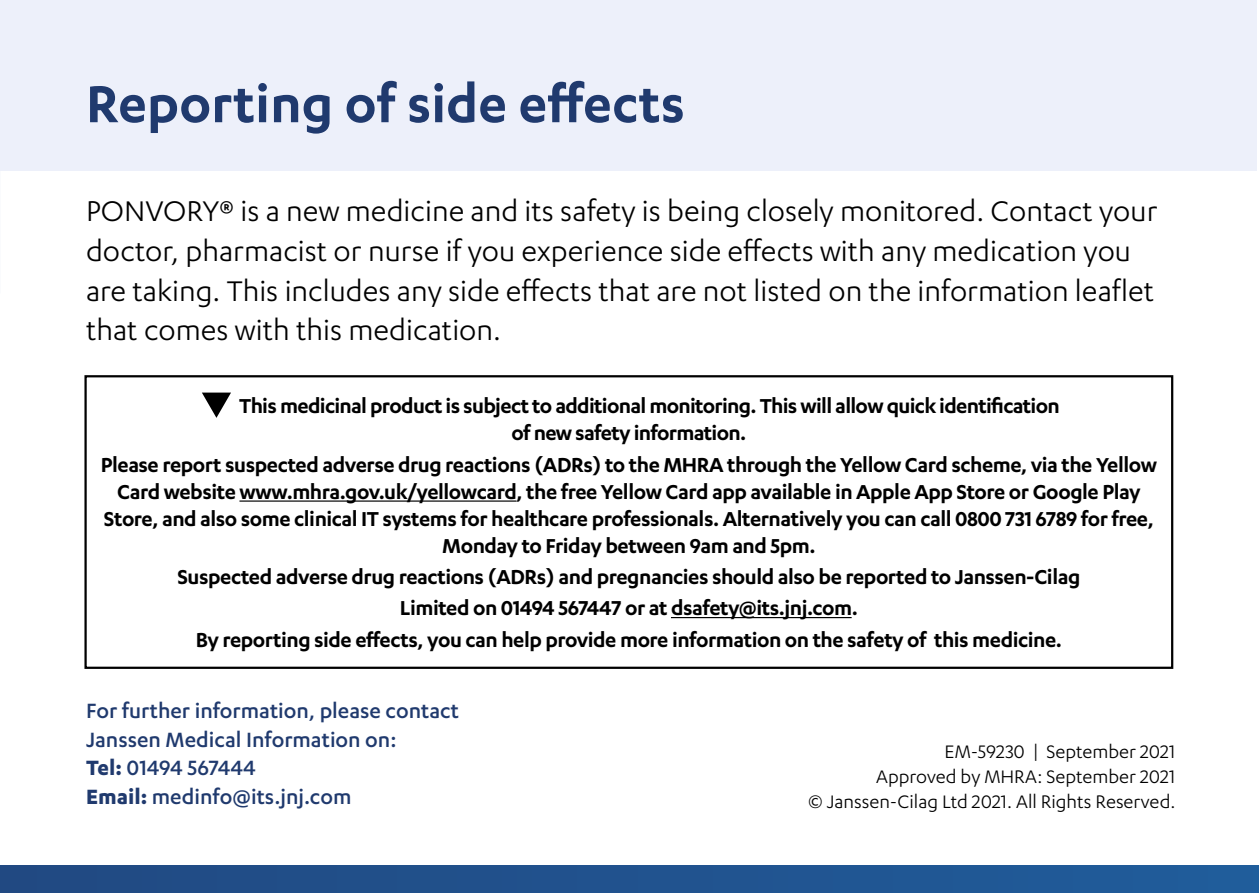
<style>
.page{position:relative;width:1259px;height:893px;background:#fff}
.page>*{position:absolute;margin:0;border:0;box-sizing:border-box;transform-origin:0 0}
.t1{font:600 60px "Karbon";color:#203a6e}
.t2{font:33px/39.6px "Karbon";color:#000}
.t3{font:500 24px/28.8px "Karbon";color:#203a6e}
.t4{font:600 23.4px/27px "Karbon";letter-spacing:-.02em;color:#000;text-align:center}
.t5{font:21px/25.2px "Karbon";color:#000;text-align:right}
.s1{font-weight:700}
</style>
<div class="page">
<div style="left:0;top:0;width:1256px;height:170px;background:#edf0fa"></div>
<div style="left:0;top:865px;width:1259px;height:28px;background:#21528e"></div>
<hr style="left:239px;top:500px;width:277px;height:2px;background:#000">
<hr style="left:671px;top:617px;width:180px;height:1px;background:#000">
<div style="left:84px;top:375px;width:1089px;height:294px;border:2px solid #000"></div>
<svg style="left:202px;top:393px;width:29px;height:25px"></svg>
<h1 class="t1" style="left:86px;top:70px;width:600px">Reporting of side effects</h1>
<p class="t2" style="left:86px;top:191px;width:1073px">PONVORY® is a new medicine and its safety is being closely monitored. Contact your doctor, pharmacist or nurse if you experience side effects with any medication you are taking. This includes any side effects that are not listed on the information leaflet that comes with this medication.</p>
<p class="t4" style="left:511px;top:392px;width:550px;text-align:left;text-indent:-272px">This medicinal product is subject to additional monitoring. This will allow quick identification of new safety information.</p>
<p class="t4" style="left:101px;top:450px;width:1057px">Please report suspected adverse drug reactions (ADRs) to the MHRA through the Yellow Card scheme, via the Yellow Card website www.mhra.gov.uk/yellowcard, the free Yellow Card app available in Apple App Store or Google Play Store, and also some clinical IT systems for healthcare professionals. Alternatively you can call 0800 731 6789 for free, Monday to Friday between 9am and 5pm.</p>
<p class="t4" style="left:177px;top:560px;width:904px;line-height:31.2px">Suspected adverse drug reactions (ADRs) and pregnancies should also be reported to Janssen-Cilag<br>Limited on 01494 567447 or at dsafety@its.jnj.com.<br>By reporting side effects, you can help provide more information on the safety of this medicine.</p>
<p class="t3" style="left:86px;top:695px;width:374px">For further information, please contact<br>Janssen Medical Information on:<br><span class="s1">Tel:</span> 01494 567444<br><span class="s1">Email:</span> medinfo@its.jnj.com</p>
<p class="t5" style="left:808px;top:738px;width:369px">EM-59230 | September 2021<br>Approved by MHRA: September 2021<br>© Janssen-Cilag Ltd 2021. All Rights Reserved.</p>
</div>
